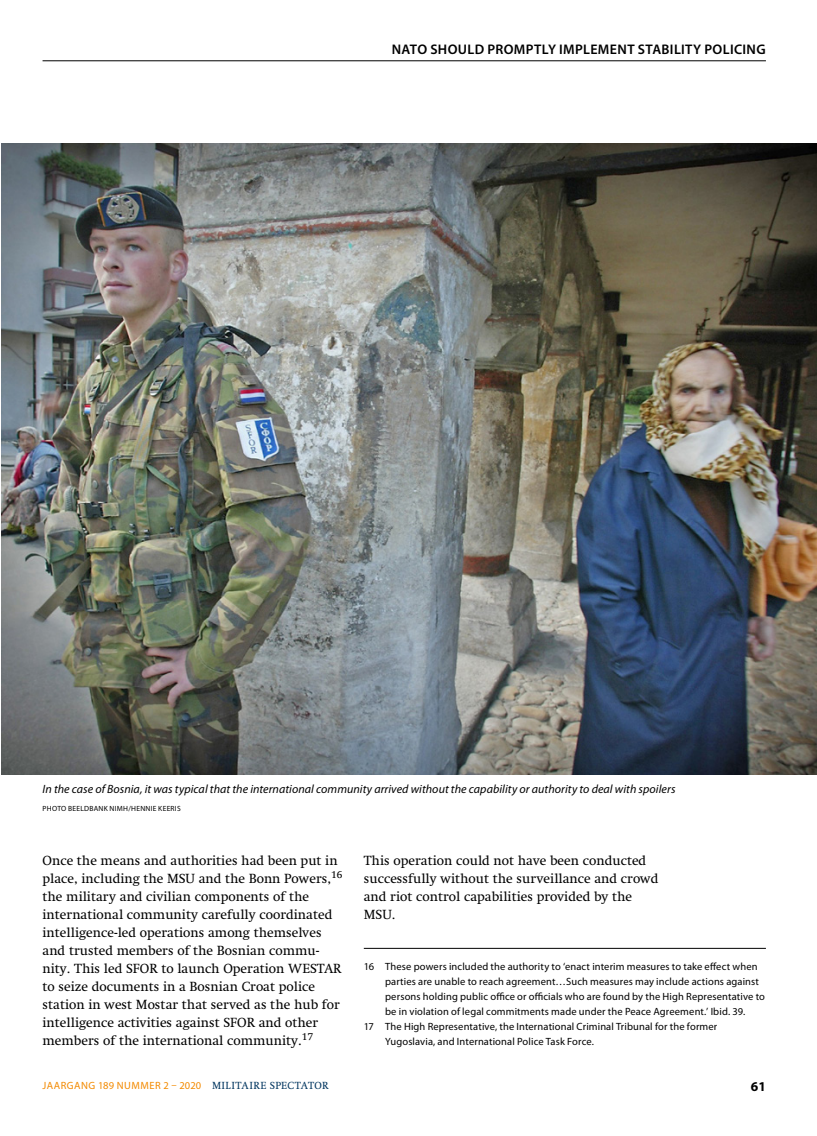
<style>
.page{position:relative;width:817px;height:1136px;background:#fff}
.page>*{position:absolute;margin:0;border:0;box-sizing:border-box;transform-origin:0 0}
.t1{font:600 13.95px "Myriad Pro";letter-spacing:.025em;color:#000}
.t2{font:13.5px/18px "Swift LT Std";color:#000}
.t3{font:700 13.5px "Myriad Pro";color:#000}
.t4{font:italic 12px "Myriad Pro";letter-spacing:.005em;color:#000}
.t5{font:10.5px "Myriad Pro";letter-spacing:.01em;color:#000}
.t6{font:10.5px "Myriad Pro";letter-spacing:.045em;color:#f38a00}
.t7{font:7.5px "Myriad Pro";letter-spacing:.035em;color:#000}
.s1{font-family:"Swift LT Std";color:#00355f}
</style>
<div class="page">
<hr style="left:43px;top:60px;width:722px;height:1px;background:#000">
<hr style="left:364px;top:947px;width:401px;height:1px;background:#000">
<img style="left:1px;top:144px;width:815px;height:630px">
<p class="t1" style="left:391px;top:40px;width:375px">NATO SHOULD PROMPTLY IMPLEMENT STABILITY POLICING</p>
<p class="t4" style="left:43px;top:781px;width:634px">In the case of Bosnia, it was typical that the international community arrived without the capability or authority to deal with spoilers</p>
<p class="t7" style="left:43px;top:803px;width:139px">PHOTO BEELDBANK NIMH/HENNIE KEERIS</p>
<p class="t2" style="left:43px;top:851px;width:301px">Once the means and authorities had been put in place, including the MSU and the Bonn Powers,<sup>16 </sup>the military and civilian components of the international community carefully coordinated intelligence-led operations among themselves and trusted members of the Bosnian commu&shy;nity. This led SFOR to launch Operation WESTAR to seize documents in a Bosnian Croat police station in west Mostar that served as the hub for intelligence activities against SFOR and other members of the international community.<sup>17</sup></p>
<p class="t2" style="left:364px;top:851px;width:296px">This operation could not have been conducted successfully without the surveillance and crowd and riot control capabilities provided by the MSU.</p>
<p class="t5" style="left:364px;top:959px;width:395px">16 These powers included the authority to ‘enact interim measures to take effect when</p>
<p class="t5" style="left:385px;top:974px;width:375px">parties are unable to reach agreement…Such measures may include actions against</p>
<p class="t5" style="left:385px;top:989px;width:381px">persons holding public office or officials who are found by the High Representative to</p>
<p class="t5" style="left:385px;top:1004px;width:361px">be in violation of legal commitments made under the Peace Agreement.’ Ibid. 39.</p>
<p class="t5" style="left:364px;top:1019px;width:355px">17 The High Representative, the International Criminal Tribunal for the former</p>
<p class="t5" style="left:385px;top:1034px;width:210px">Yugoslavia, and International Police Task Force.</p>
<p class="t6" style="left:43px;top:1078px;width:287px">JAARGANG 189 NUMMER 2 – 2020 <span class="s1">MILITAIRE SPECTATOR</span></p>
<p class="t3" style="left:750px;top:1077px;width:16px">61</p>
</div>
